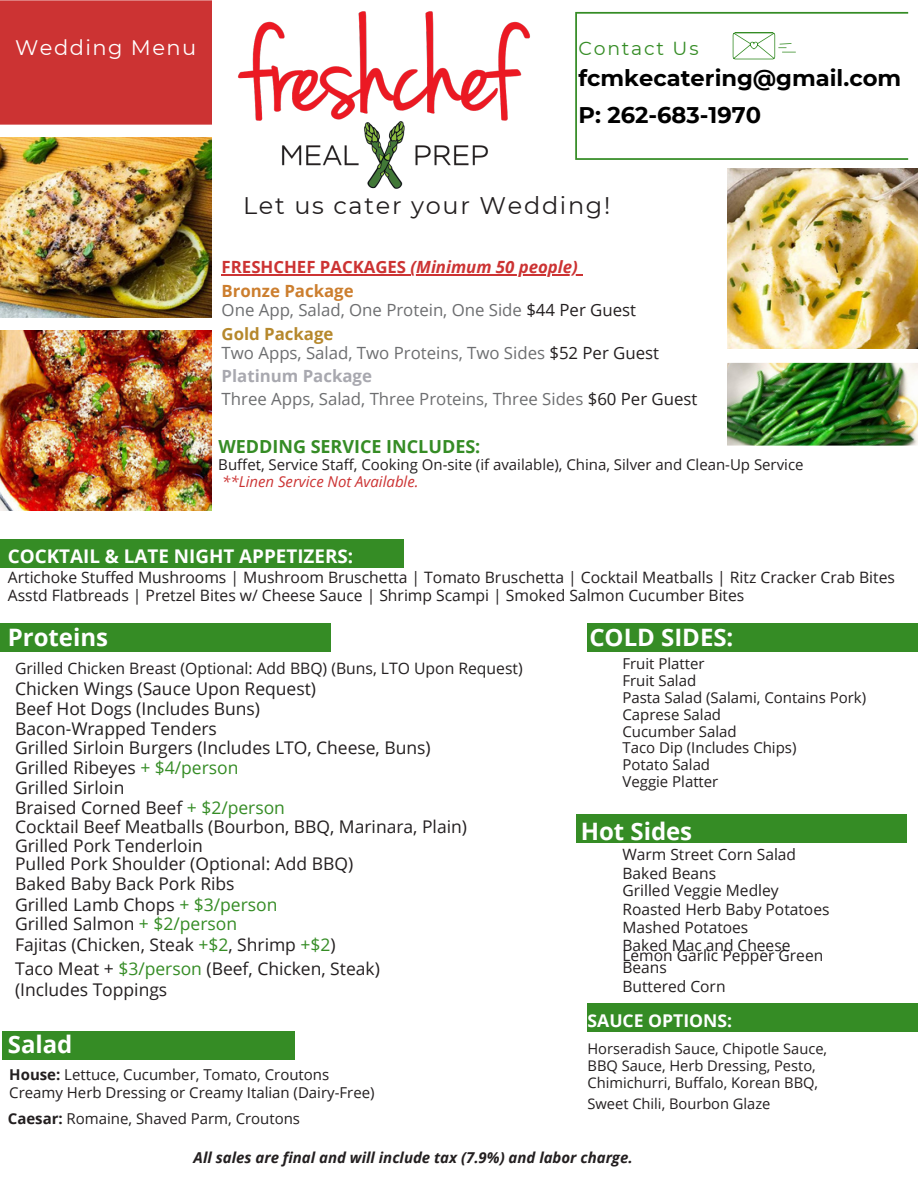
<style>
.page{position:relative;width:918px;height:1188px;background:#fff}
.page>*{position:absolute;margin:0;border:0;box-sizing:border-box;transform-origin:0 0}
.t1{font:700 24px "Open Sans";color:#fff}
.t2{font:24px "Montserrat";letter-spacing:.07em;color:#231f20}
.t3{font:700 22.65px/36.8px "Montserrat";color:#000}
.t4{font:21px "Montserrat";letter-spacing:.07em;color:#fff}
.t5{font:700 18.9px "Open Sans";color:#fff}
.t6{font:18.9px "Montserrat";letter-spacing:.095em;color:#358c25}
.t7{font:700 18px "Open Sans";color:#358c25}
.t8{font:700 18px "Open Sans";color:#fff}
.t9{font:17.55px/19.6px "Open Sans";color:#231f20}
.t10{font:700 17.55px "Open Sans";color:#fff}
.t11{font:16.8px/19.2px "Open Sans";color:#6d6e70}
.t12{font:700 16.8px "Open Sans";color:#c33}
.t13{font:15.75px/17.7px "Open Sans";color:#231f20}
.t14{font:15.6px/12.9px "Open Sans";color:#231f20}
.t15{font:15px "Open Sans";color:#231f20}
.t16{font:italic 700 15px "Open Sans";color:#231f20}
.t17{font:italic 15px "Open Sans";color:#c33}
.t18{font:14.7px "Open Sans";color:#231f20}
.s1{font-style:italic}
.s2{font-weight:700;color:#cc7e2e}
.s3{color:#231f20}
.s4{font-weight:700;color:#b6882c}
.s5{font-weight:700;color:#a8a8af}
.s6{color:#358c25}
.s7{font-weight:700}
</style>
<div class="page">
<div style="left:0;top:0;width:212px;height:125px;background:#c33"></div>
<div style="left:2px;top:1031px;width:293px;height:29px;background:#358c25"></div>
<div style="left:0;top:540px;width:404px;height:28px;background:#358c25"></div>
<img style="left:238px;top:11px;width:292px;height:178px">
<div style="left:588px;top:623px;width:330px;height:29px;background:#358c25"></div>
<div style="left:588px;top:1003px;width:330px;height:28px;background:#358c25"></div>
<img style="left:0;top:137px;width:211px;height:180px">
<img style="left:727px;top:168px;width:191px;height:180px">
<img style="left:0;top:331px;width:212px;height:180px">
<img style="left:727px;top:363px;width:191px;height:83px">
<hr style="left:222px;top:274px;width:184px;height:1px;background:#c33">
<hr style="left:411px;top:274px;width:167px;height:1px;background:#c33">
<svg style="left:575px;top:12px;width:333px;height:148px"></svg>
<svg style="left:733px;top:32px;width:63px;height:27px"></svg>
<div style="left:0;top:623px;width:330px;height:29px;background:#358c25"></div>
<div style="left:576px;top:814px;width:331px;height:29px;background:#358c25"></div>
<p class="t4" style="left:15px;top:35px;width:183px">Wedding Menu</p>
<p class="t6" style="left:579px;top:37px;width:122px">Contact Us</p>
<p class="t3" style="left:579px;top:60px;width:324px">fcmkecatering@gmail.com<br>P: 262-683-1970</p>
<h2 class="t2" style="left:243px;top:190px;width:369px">Let us cater your Wedding!</h2>
<p class="t12" style="left:222px;top:255px;width:358px">FRESHCHEF PACKAGES <span class="s1">(Minimum 50 people)</span></p>
<p class="t11" style="left:222px;top:281px;width:416px"><span class="s2">Bronze Package<br></span>One App, Salad, One Protein, One Side <span class="s3">$44 Per Guest</span></p>
<p class="t11" style="left:222px;top:323px;width:439px"><span class="s4">Gold Package<br></span>Two Apps, Salad, Two Proteins, Two Sides <span class="s3">$52 Per Guest</span></p>
<p class="t11" style="left:222px;top:365px;width:477px;line-height:22.5px"><span class="s5">Platinum Package<br></span>Three Apps, Salad, Three Proteins, Three Sides <span class="s3">$60 Per Guest</span></p>
<h3 class="t7" style="left:218px;top:434px;width:264px">WEDDING SERVICE INCLUDES:</h3>
<h2 class="t15" style="left:218px;top:454px;width:587px">Buffet, Service Staff, Cooking On-site (if available), China, Silver and Clean-Up Service</h2>
<h1 class="t17" style="left:222px;top:471px;width:198px">**Linen Service Not Available.</h1>
<h4 class="t5" style="left:8px;top:543px;width:347px">COCKTAIL &amp; LATE NIGHT APPETIZERS:</h4>
<p class="t13" style="left:8px;top:569px;width:889px">Artichoke Stuffed Mushrooms | Mushroom Bruschetta | Tomato Bruschetta | Cocktail Meatballs | Ritz Cracker Crab Bites<br>Asstd Flatbreads | Pretzel Bites w/ Cheese Sauce | Shrimp Scampi | Smoked Salmon Cucumber Bites</p>
<p class="t1" style="left:8px;top:620px;width:102px">Proteins</p>
<p class="t1" style="left:589px;top:620px;width:146px">COLD SIDES:</p>
<p class="t13" style="left:15px;top:659px;width:509px">Grilled Chicken Breast (Optional: Add BBQ) (Buns, LTO Upon Request)</p>
<p class="t15" style="left:622px;top:653px;width:84px">Fruit Platter</p>
<p class="t15" style="left:622px;top:670px;width:75px">Fruit Salad</p>
<p class="t15" style="left:622px;top:687px;width:245px">Pasta Salad (Salami, Contains Pork)</p>
<p class="t15" style="left:622px;top:704px;width:100px">Caprese Salad</p>
<p class="t15" style="left:622px;top:721px;width:116px">Cucumber Salad</p>
<p class="t15" style="left:622px;top:737px;width:175px">Taco Dip (Includes Chips)</p>
<p class="t15" style="left:622px;top:754px;width:89px">Potato Salad</p>
<h6 class="t15" style="left:622px;top:771px;width:97px">Veggie Platter</h6>
<h5 class="t9" style="left:15px;top:679px;width:453px">Chicken Wings (Sauce Upon Request)<br>Beef Hot Dogs (Includes Buns)<br>Bacon-Wrapped Tenders<br>Grilled Sirloin Burgers (Includes LTO, Cheese, Buns)<br>Grilled Ribeyes <span class="s6">+ $4/person<br></span>Grilled Sirloin<br>Braised Corned Beef <span class="s6">+ $2/person<br></span>Cocktail Beef Meatballs (Bourbon, BBQ, Marinara, Plain)<br>Grilled Pork Tenderloin<br>Pulled Pork Shoulder (Optional: Add BBQ)<br>Baked Baby Back Pork Ribs<br>Grilled Lamb Chops <span class="s6">+ $3/person<br></span>Grilled Salmon <span class="s6">+ $2/person<br></span>Fajitas (Chicken, Steak <span class="s6">+$2</span>, Shrimp <span class="s6">+$2</span>)</h5>
<h2 class="t8" style="left:596px;top:814px;width:99px">HOT SIDES:</h2>
<p class="t14" style="left:622px;top:848px;width:175px">Warm Street Corn Salad</p>
<p class="t14" style="left:622px;top:866px;width:95px">Baked Beans</p>
<p class="t14" style="left:622px;top:884px;width:158px">Grilled Veggie Medley</p>
<p class="t14" style="left:622px;top:903px;width:209px">Roasted Herb Baby Potatoes</p>
<p class="t14" style="left:622px;top:920px;width:127px">Mashed Potatoes</p>
<p class="t14" style="left:622px;top:939px;width:170px">Baked Mac and Cheese</p>
<p class="t14" style="left:622px;top:948px;width:202px">Lemon Garlic Pepper Green<br>Beans</p>
<p class="t14" style="left:622px;top:980px;width:105px">Buttered Corn</p>
<h5 class="t1" style="left:581px;top:814px;width:113px">Hot Sides</h5>
<h6 class="t9" style="left:15px;top:958px;width:366px;line-height:21px">Taco Meat + <span class="s6">$3/person</span> (Beef, Chicken, Steak) (Includes Toppings</h6>
<p class="t10" style="left:588px;top:1008px;width:146px">SAUCE OPTIONS:</p>
<h3 class="t18" style="left:588px;top:1038px;width:241px">Horseradish Sauce, Chipotle Sauce,</h3>
<h6 class="t18" style="left:588px;top:1055px;width:230px">BBQ Sauce, Herb Dressing, Pesto,</h6>
<p class="t18" style="left:588px;top:1072px;width:232px">Chimichurri, Buffalo, Korean BBQ,</p>
<h5 class="t18" style="left:588px;top:1093px;width:185px">Sweet Chili, Bourbon Glaze</h5>
<p class="t1" style="left:8px;top:1027px;width:66px">Salad</p>
<p class="t15" style="left:9px;top:1064px;width:321px"><span class="s7">House:</span> Lettuce, Cucumber, Tomato, Croutons</p>
<p class="t15" style="left:9px;top:1082px;width:367px">Creamy Herb Dressing or Creamy Italian (Dairy-Free)</p>
<p class="t15" style="left:8px;top:1108px;width:294px"><span class="s7">Caesar:</span> Romaine, Shaved Parm, Croutons</p>
<p class="t16" style="left:194px;top:1147px;width:441px">All sales are final and will include tax (7.9%) and labor charge.</p>
</div>
